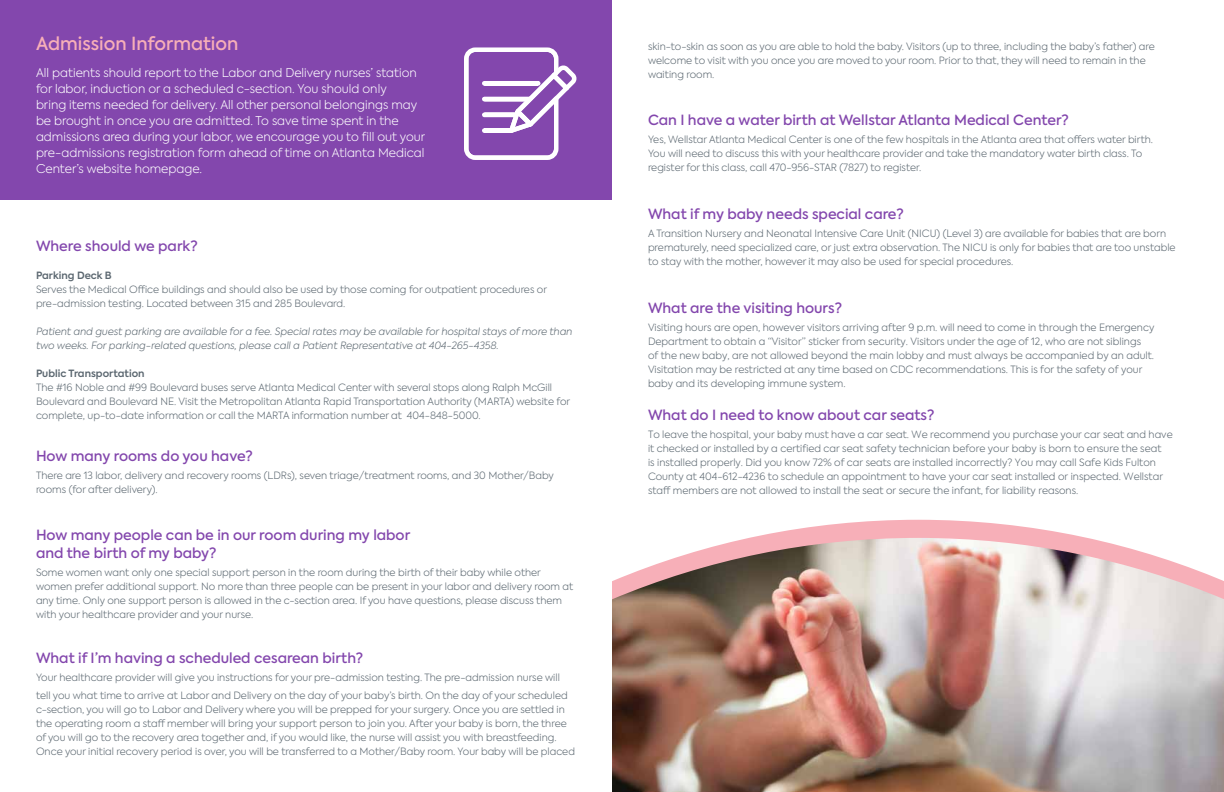
<style>
.page{position:relative;width:1224px;height:792px;background:#fff}
.page>*{position:absolute;margin:0;border:0;box-sizing:border-box;transform-origin:0 0}
.t1{font:500 18px "Axiforma";color:#f7afb8}
.t2{font:500 14px/18px "Axiforma";color:#8347ad}
.t3{font:300 12px/16px "Axiforma";color:#fff}
.t4{font:300 10px/14px "Axiforma";color:#5b6770}
.t5{font:italic 300 10px/14px "Axiforma";color:#5b6770}
.t6{font:600 10px "Axiforma";color:#5b6770}
</style>
<div class="page">
<svg style="left:749px;top:520px;width:338px;height:18px;fill:#f7afb8"></svg>
<img style="left:612px;top:538px;width:612px;height:254px">
<div style="left:0;top:0;width:612px;height:199px;background:#8347ad"></div>
<svg style="left:464px;top:47px;width:113px;height:113px"></svg>
<h1 class="t1" style="left:36px;top:32px;width:204px">Admission Information</h1>
<p class="t3" style="left:36px;top:65px;width:391px">All patients should report to the Labor and Delivery nurses’ station for labor, induction or a scheduled c-section. You should only<br>bring items needed for delivery. All other personal belongings may be brought in once you are admitted. To save time spent in the admissions area during your labor, we encourage you to fill out your pre-admissions registration form ahead of time on Atlanta Medical Center’s website homepage.</p>
<h2 class="t2" style="left:36px;top:237px;width:163px">Where should we park?</h2>
<p class="t6" style="left:36px;top:268px;width:77px">Parking Deck B</p>
<p class="t4" style="left:36px;top:282px;width:513px">Serves the Medical Office buildings and should also be used by those coming for outpatient procedures or pre-admission testing. Located between 315 and 285 Boulevard.</p>
<p class="t5" style="left:36px;top:324px;width:538px">Patient and guest parking are available for a fee. Special rates may be available for hospital stays of more than two weeks. For parking-related questions, please call a Patient Representative at 404-265-4358.</p>
<p class="t6" style="left:36px;top:366px;width:110px">Public Transportation</p>
<p class="t4" style="left:36px;top:380px;width:536px">The #16 Noble and #99 Boulevard buses serve Atlanta Medical Center with several stops along Ralph McGill<br>Boulevard and Boulevard NE. Visit the Metropolitan Atlanta Rapid Transportation Authority (MARTA) website for complete, up-to-date information or call the MARTA information number at 404-848-5000.</p>
<h2 class="t2" style="left:36px;top:447px;width:218px">How many rooms do you have?</h2>
<p class="t4" style="left:36px;top:468px;width:519px">There are 13 labor, delivery and recovery rooms (LDRs), seven triage/treatment rooms, and 30 Mother/Baby rooms (for after delivery).</p>
<h2 class="t2" style="left:36px;top:527px;width:376px">How many people can be in our room during my labor and the birth of my baby?</h2>
<p class="t4" style="left:36px;top:566px;width:539px">Some women want only one special support person in the room during the birth of their baby while other women prefer additional support. No more than three people can be present in your labor and delivery room at any time. Only one support person is allowed in the c-section area. If you have questions, please discuss them with your healthcare provider and your nurse.</p>
<h2 class="t2" style="left:36px;top:649px;width:329px">What if I’m having a scheduled cesarean birth?</h2>
<p class="t4" style="left:36px;top:669px;width:533px;line-height:18px">Your healthcare provider will give you instructions for your pre-admission testing. The pre-admission nurse will tell you what time to arrive at Labor and Delivery on the day of your baby’s birth. On the day of your scheduled</p>
<p class="t4" style="left:36px;top:703px;width:541px">c-section, you will go to Labor and Delivery where you will be prepped for your surgery. Once you are settled in the operating room a staff member will bring your support person to join you. After your baby is born, the three of you will go to the recovery area together and, if you would like, the nurse will assist you with breastfeeding.<br>Once your initial recovery period is over, you will be transferred to a Mother/Baby room. Your baby will be placed</p>
<p class="t4" style="left:648px;top:39px;width:508px">skin-to-skin as soon as you are able to hold the baby. Visitors (up to three, including the baby’s father) are welcome to visit with you once you are moved to your room. Prior to that, they will need to remain in the waiting room.</p>
<h2 class="t2" style="left:648px;top:111px;width:422px">Can I have a water birth at Wellstar Atlanta Medical Center?</h2>
<p class="t4" style="left:648px;top:133px;width:507px">Yes, Wellstar Atlanta Medical Center is one of the few hospitals in the Atlanta area that offers water birth.<br>You will need to discuss this with your healthcare provider and take the mandatory water birth class. To register for this class, call 470-956-STAR (7827) to register.</p>
<h2 class="t2" style="left:648px;top:205px;width:257px">What if my baby needs special care?</h2>
<p class="t4" style="left:648px;top:226px;width:529px">A Transition Nursery and Neonatal Intensive Care Unit (NICU) (Level 3) are available for babies that are born prematurely, need specialized care, or just extra observation. The NICU is only for babies that are too unstable to stay with the mother, however it may also be used for special procedures.</p>
<h2 class="t2" style="left:648px;top:299px;width:196px">What are the visiting hours?</h2>
<p class="t4" style="left:648px;top:320px;width:508px">Visiting hours are open, however visitors arriving after 9 p.m. will need to come in through the Emergency Department to obtain a “Visitor” sticker from security. Visitors under the age of 12, who are not siblings<br>of the new baby, are not allowed beyond the main lobby and must always be accompanied by an adult.<br>Visitation may be restricted at any time based on CDC recommendations. This is for the safety of your baby and its developing immune system.</p>
<h2 class="t2" style="left:648px;top:406px;width:288px">What do I need to know about car seats?</h2>
<p class="t4" style="left:648px;top:427px;width:526px">To leave the hospital, your baby must have a car seat. We recommend you purchase your car seat and have it checked or installed by a certified car seat safety technician before your baby is born to ensure the seat<br>is installed properly. Did you know 72% of car seats are installed incorrectly? You may call Safe Kids Fulton County at 404-612-4236 to schedule an appointment to have your car seat installed or inspected. Wellstar staff members are not allowed to install the seat or secure the infant, for liability reasons.</p>
</div>
